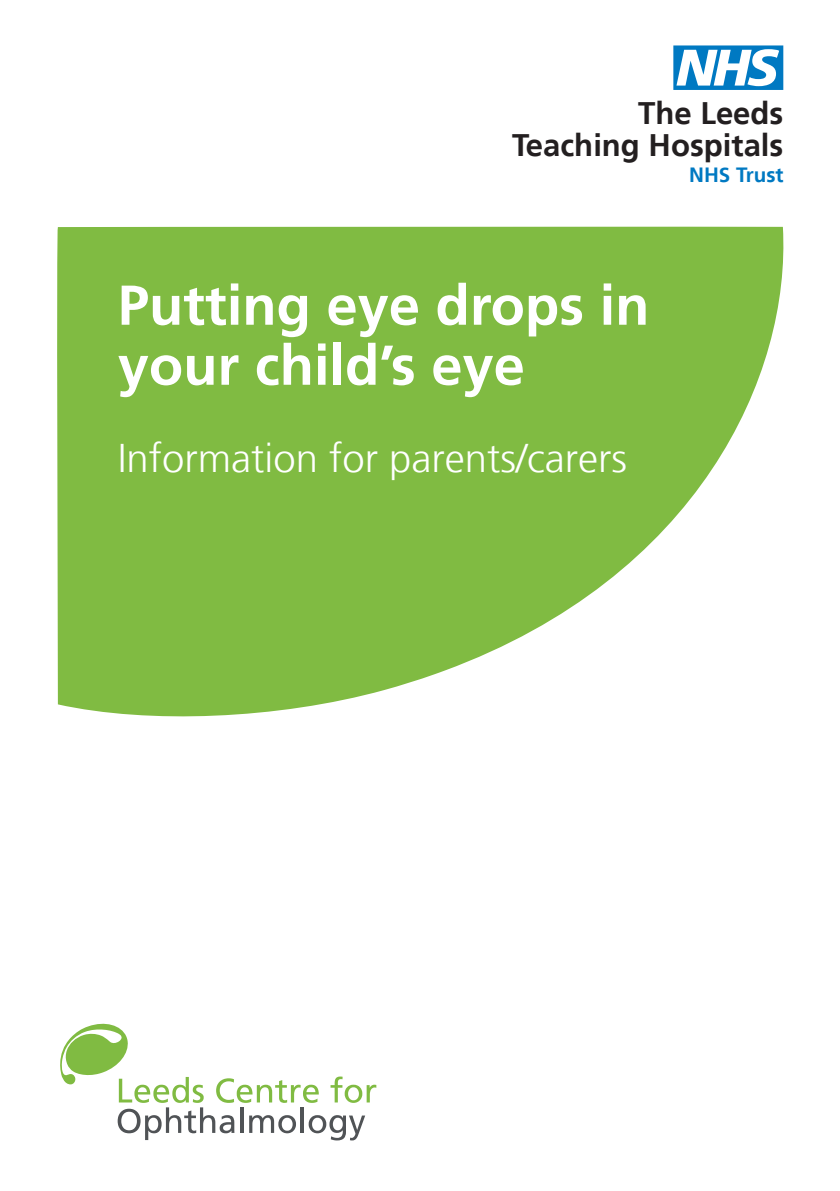
<style>
.page{position:relative;width:840px;height:1191px;background:#fff}
.page>*{position:absolute;margin:0;border:0;box-sizing:border-box;transform-origin:0 0}
.t1{font:62.2px "NHS";color:#0079c2}
.Cover_title_A{font:700 56px/60px "Frutiger LT";color:#fff}
.Cover_title_B{font:300 40px "Frutiger LT";color:#fff}
.t2{font:700 31px "Frutiger LT";color:#231f20}
.t3{font:700 20.6px "Frutiger LT";color:#0079c2}
</style>
<div class="page">
<svg style="left:57px;top:226px;width:727px;height:491px;fill:#80bb42"></svg>
<svg style="left:60px;top:1023px;width:316px;height:117px"></svg>
<p class="t1" style="left:673px;top:33px;width:111px">n</p>
<p class="t2" style="left:638px;top:95px;width:147px">The Leeds</p>
<p class="t2" style="left:512px;top:127px;width:273px">Teaching Hospitals</p>
<p class="t3" style="left:688px;top:162px;width:96px">NHS Trust</p>
<p class="Cover_title_A" style="left:118px;top:275px;width:533px">Putting eye drops in your child’s eye</p>
<p class="Cover_title_B" style="left:118px;top:436px;width:510px">Information for parents/carers</p>
</div>
